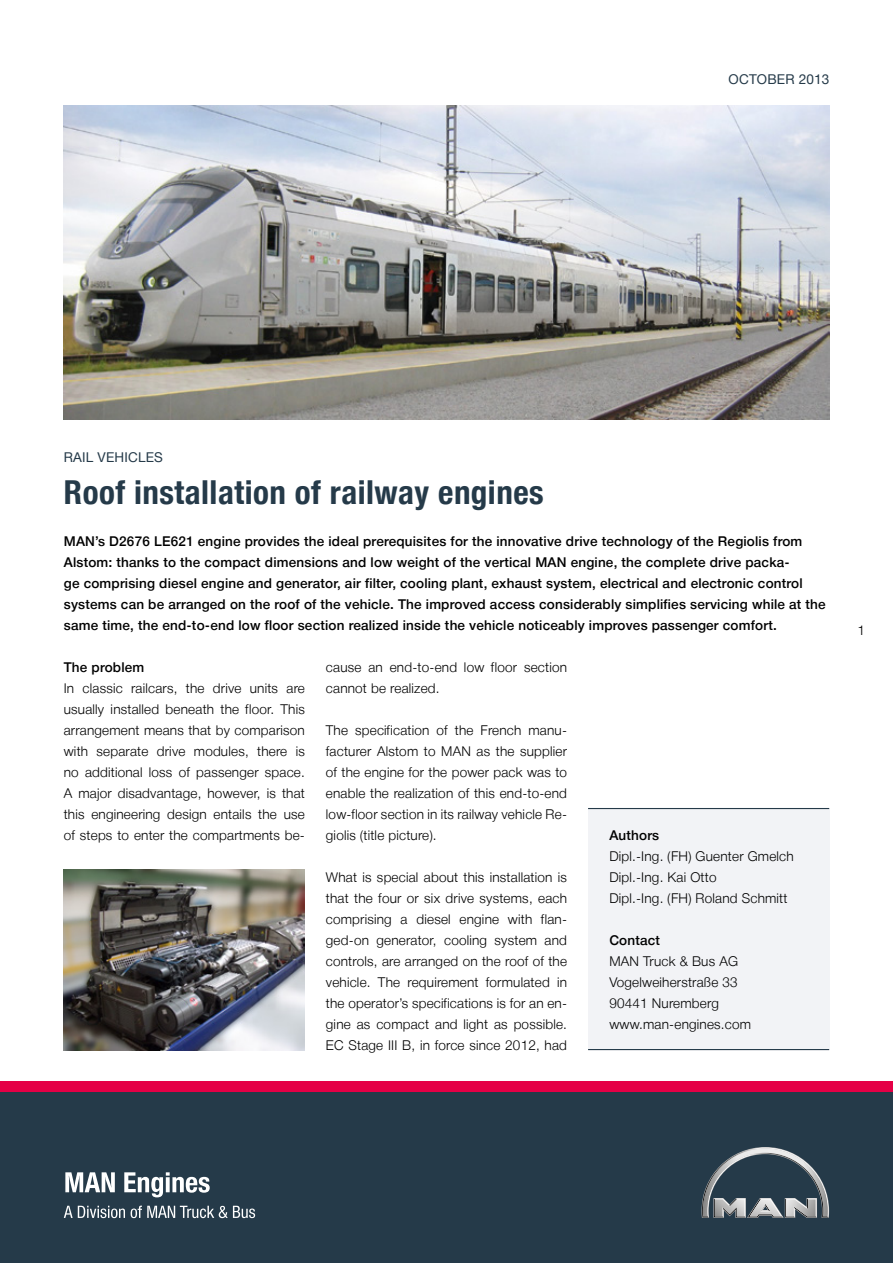
<style>
.page{position:relative;width:893px;height:1263px;background:#fff}
.page>*{position:absolute;margin:0;border:0;box-sizing:border-box;transform-origin:0 0}
.t1{font:700 33px "Man Global Pro Condensed";letter-spacing:.015em;color:#253a49}
.t2{font:300 13.5px/21px "Man Global Pro";letter-spacing:.015em;color:#000;text-align:justify}
.t3{font:500 13.5px/21px "Man Global Pro";letter-spacing:.015em;color:#000}
.t4{font:13.5px "Man Global Pro";letter-spacing:.015em;color:#253a49}
</style>
<div class="page">
<div style="left:0;top:1092px;width:893px;height:171px;background:#253a49"></div>
<svg style="left:701px;top:1147px;width:128px;height:71px"></svg>
<div style="left:0;top:1081px;width:893px;height:11px;background:#e50046"></div>
<svg style="left:64px;top:1205px;width:191px;height:13px"></svg>
<svg style="left:65px;top:1172px;width:145px;height:25px"></svg>
<div style="left:588px;top:808px;width:241px;height:242px;background:#f2f3f6"></div>
<hr style="left:588px;top:1049px;width:241px;height:1px;background:#253a49">
<hr style="left:588px;top:808px;width:241px;height:1px;background:#253a49">
<img style="left:64px;top:105px;width:765px;height:314px">
<img style="left:64px;top:869px;width:241px;height:181px">
<p class="t4" style="left:729px;top:71px;width:102px">OCTOBER 2013</p>
<p class="t4" style="left:64px;top:449px;width:101px">RAIL VEHICLES</p>
<h1 class="t1" style="left:64px;top:473px;width:481px">Roof installation of railway engines</h1>
<p class="t3" style="left:64px;top:531px;width:763px">MAN’s D2676 LE621 engine provides the ideal prerequisites for the innovative drive technology of the Regiolis from Alstom: thanks to the compact dimensions and low weight of the vertical MAN engine, the complete drive packa-<br>ge comprising diesel engine and generator, air filter, cooling plant, exhaust system, electrical and electronic control systems can be arranged on the roof of the vehicle. The improved access considerably simplifies servicing while at the same time, the end-to-end low floor section realized inside the vehicle noticeably improves passenger comfort.</p>
<p class="t3" style="left:64px;top:657px;width:82px">The problem</p>
<p class="t2" style="left:64px;top:678px;width:243px">In classic railcars, the drive units are usually installed beneath the floor. This arrangement means that by comparison with separate drive modules, there is no additional loss of passenger space.<br>A major disadvantage, however, is that this engineering design entails the use of steps to enter the compartments be-</p>
<p class="t2" style="left:326px;top:657px;width:243px">cause an end-to-end low floor section cannot be realized.</p>
<p class="t2" style="left:326px;top:720px;width:243px">The specification of the French manu&shy;facturer Alstom to MAN as the supplier of the engine for the power pack was to enable the realization of this end-to-end low-floor section in its railway vehicle Re&shy;giolis (title picture).</p>
<p class="t2" style="left:326px;top:867px;width:243px">What is special about this installation is that the four or six drive systems, each comprising a diesel engine with flan&shy;ged-on generator, cooling system and controls, are arranged on the roof of the vehicle. The requirement formulated in the operator’s specifications is for an en&shy;gine as compact and light as possible.<br>EC Stage III B, in force since 2012, had</p>
<p class="t3" style="left:609px;top:825px;width:51px">Authors</p>
<p class="t2" style="left:609px;top:846px;width:186px;text-align:left">Dipl.-Ing. (FH) Guenter Gmelch<br>Dipl.-Ing. Kai Otto<br>Dipl.-Ing. (FH) Roland Schmitt</p>
<p class="t3" style="left:609px;top:930px;width:52px">Contact</p>
<p class="t2" style="left:609px;top:951px;width:143px;text-align:left">MAN Truck &amp; Bus AG<br>Vogelweiherstraße 33<br>90441 Nuremberg www.man-engines.com</p>
<p class="t2" style="left:857px;top:620px;width:9px">1</p>
</div>
